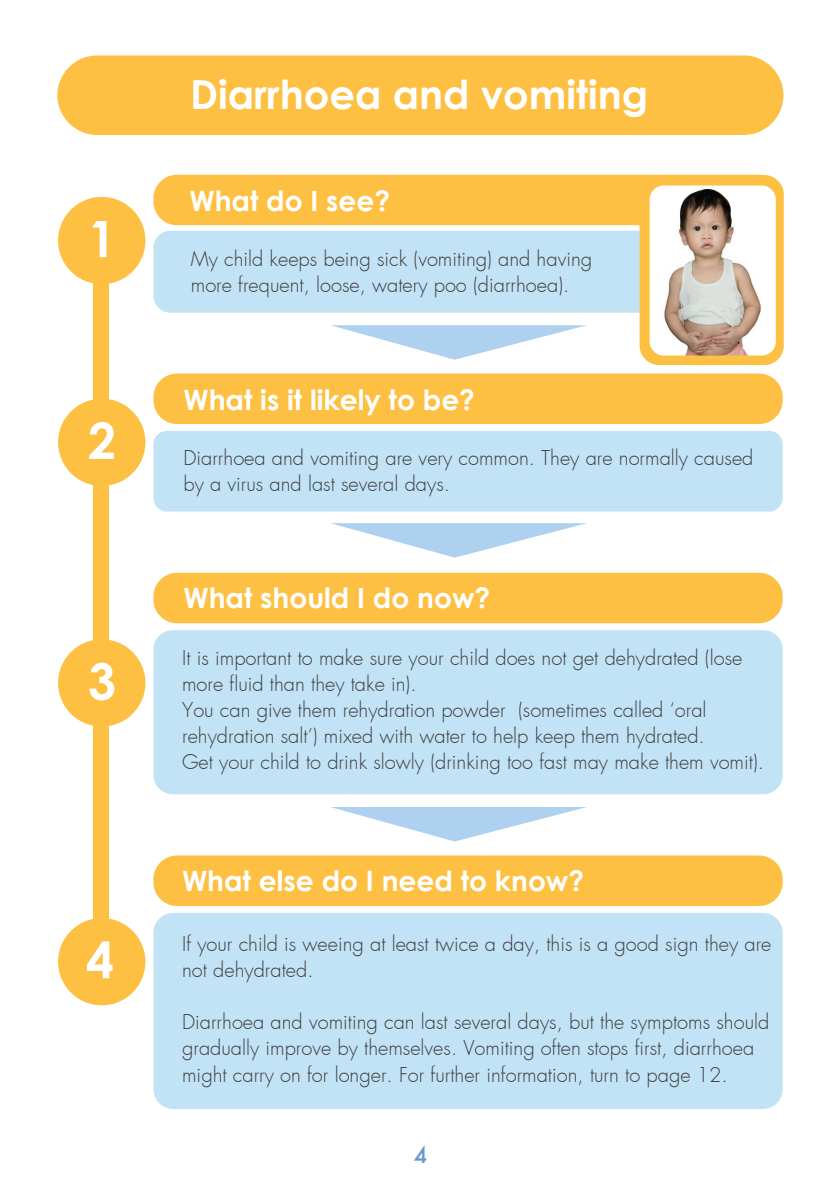
<style>
.page{position:relative;width:840px;height:1191px;background:#fff}
.page>*{position:absolute;margin:0;border:0;box-sizing:border-box;transform-origin:0 0}
.t1{font:700 50.2px "Century Gothic";color:#fff}
.t2{font:700 40px "Century Gothic";color:#fff}
.t3{font:700 28px "Century Gothic";color:#fff}
.t4{font:500 22px "Futura";color:#669ace}
.t5{font:300 20px/26px "Futura";color:#3e3e3f}
</style>
<div class="page">
<div style="left:153px;top:855px;width:629px;height:51px;background:#fec043;border-radius:23px"></div>
<div style="left:153px;top:913px;width:629px;height:196px;background:#c2e3f6;border-radius:20px"></div>
<div style="left:153px;top:573px;width:629px;height:50px;background:#fec043;border-radius:23px"></div>
<div style="left:153px;top:630px;width:629px;height:164px;background:#c2e3f6;border-radius:19px"></div>
<svg style="left:331px;top:807px;width:255px;height:34px"></svg>
<div style="left:153px;top:175px;width:629px;height:50px;background:#fec043;border-radius:23px"></div>
<div style="left:153px;top:373px;width:629px;height:51px;background:#fec043;border-radius:23px"></div>
<div style="left:94px;top:270px;width:15px;height:679px;background:#fec043"></div>
<div style="left:153px;top:231px;width:629px;height:82px;background:#c2e3f6;border-radius:17px"></div>
<div style="left:153px;top:431px;width:629px;height:80px;background:#c2e3f6;border-radius:13px"></div>
<div style="left:57px;top:55px;width:726px;height:80px;background:#fec043;border-radius:40px"></div>
<div style="left:58px;top:197px;width:87px;height:87px;background:#fec043;border-radius:50%"></div>
<div style="left:58px;top:399px;width:87px;height:87px;background:#fec043;border-radius:50%"></div>
<div style="left:58px;top:639px;width:87px;height:87px;background:#fec043;border-radius:50%"></div>
<div style="left:58px;top:918px;width:87px;height:87px;background:#fec043;border-radius:50%"></div>
<svg style="left:331px;top:325px;width:255px;height:35px"></svg>
<svg style="left:331px;top:523px;width:255px;height:34px"></svg>
<div style="left:639px;top:175px;width:144px;height:190px;background:#fec043;border-radius:20px"></div>
<img style="left:649px;top:185px;width:126px;height:170px">
<h1 class="t1" style="left:88px;top:207px;width:30px">1</h1>
<h1 class="t1" style="left:88px;top:408px;width:30px">2</h1>
<h1 class="t1" style="left:88px;top:649px;width:30px">3</h1>
<h1 class="t1" style="left:86px;top:927px;width:30px">4</h1>
<h2 class="t2" style="left:190px;top:68px;width:459px">Diarrhoea and vomiting</h2>
<h3 class="t3" style="left:189px;top:183px;width:202px">What do I see?</h3>
<p class="t5" style="left:191px;top:247px;width:402px">My child keeps being sick (vomiting) and having more frequent, loose, watery poo (diarrhoea).</p>
<h3 class="t3" style="left:183px;top:382px;width:293px">What is it likely to be?</h3>
<p class="t5" style="left:183px;top:447px;width:571px">Diarrhoea and vomiting are very common. They are normally caused by a virus and last several days.</p>
<h3 class="t3" style="left:183px;top:579px;width:308px">What should I do now?</h3>
<p class="t5" style="left:182px;top:646px;width:583px">It is important to make sure your child does not get dehydrated (lose more fluid than they take in).<br>You can give them rehydration powder (sometimes called ‘oral rehydration salt’) mixed with water to help keep them hydrated.<br>Get your child to drink slowly (drinking too fast may make them vomit).</p>
<h3 class="t3" style="left:182px;top:862px;width:403px">What else do I need to know?</h3>
<p class="t5" style="left:182px;top:932px;width:590px">If your child is weeing at least twice a day, this is a good sign they are not dehydrated.</p>
<p class="t5" style="left:182px;top:1010px;width:588px">Diarrhoea and vomiting can last several days, but the symptoms should gradually improve by themselves. Vomiting often stops first, diarrhoea might carry on for longer. For further information, turn to page 12.</p>
<p class="t4" style="left:413px;top:1140px;width:15px">4</p>
</div>
